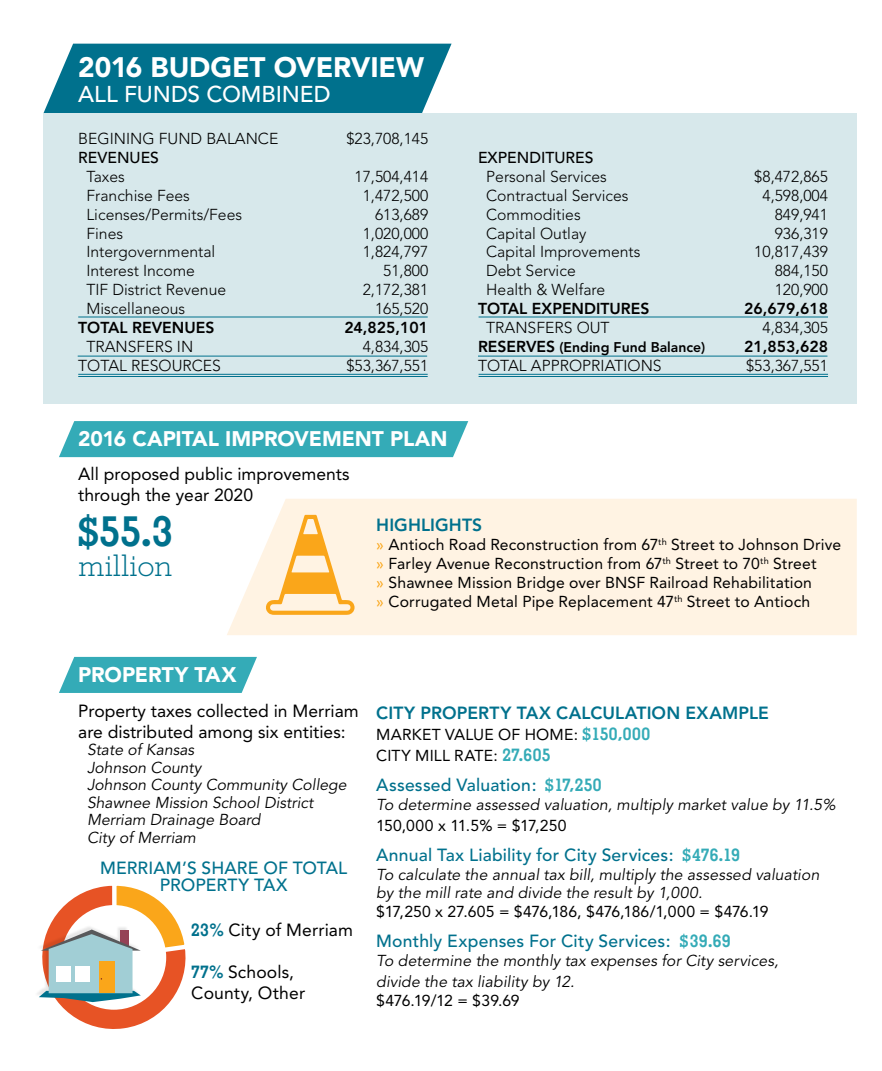
<style>
.page{position:relative;width:882px;height:1071px;background:#fff}
.page>*{position:absolute;margin:0;border:0;box-sizing:border-box;transform-origin:0 0}
.t1{font:700 42px "Memphis";color:#00718d}
.t2{font:300 29.75px "Memphis";color:#00718d}
.t3{font:900 28px "Avenir";letter-spacing:-.005em;color:#fff}
.t4{font:500 22.75px "Avenir";letter-spacing:-.005em;color:#fff}
.t5{font:900 21px "Avenir";letter-spacing:-.005em;color:#fff}
.t6{font:17.5px/21px "Avenir";color:#000}
.t7{font:500 17.5px/17.5px "Avenir";letter-spacing:.01em;color:#00718d;text-align:center}
.t8{font:800 17.5px "Avenir";letter-spacing:.005em;color:#00718d}
.t9{font:300 15.75px "Avenir";color:#000}
.t10{font:italic 15.75px/17.5px "Avenir";color:#000}
.t11{font:15.75px/18.9px "Avenir";letter-spacing:.01em;color:#000}
.t12{font:800 15.75px "Avenir";color:#000}
.t13{font:15.75px "Avenir";letter-spacing:-.03em;color:#000}
.t14{font:500 15.75px "Avenir";color:#000}
.t15{font:15.75px "Avenir";letter-spacing:-.04em;color:#000}
.t16{font:800 14px "Avenir";color:#000}
.s1{font-size:15.75px}
.s2{color:#faa61a}
.s3{font-family:"Memphis";font-weight:700;color:#00718d}
.s4{font-family:"Memphis";font-weight:700;font-size:17.5px;color:#34abb7}
.s5{font-family:"Memphis";font-weight:700;color:#34abb7}
</style>
<div class="page">
<svg style="left:59px;top:657px;width:198px;height:36px;background:#43b1bc"></svg>
<div style="left:59px;top:421px;width:409px;height:36px;background:#34abb7"></div>
<svg style="left:44px;top:44px;width:408px;height:69px;background:#127b95"></svg>
<div style="left:44px;top:113px;width:813px;height:290px;background:#d7e8eb"></div>
<div style="left:227px;top:499px;width:630px;height:136px;background:#fff3e3"></div>
<svg style="left:37px;top:885px;width:149px;height:144px"></svg>
<svg style="left:265px;top:515px;width:90px;height:100px;background:#fddca7"></svg>
<hr style="left:78px;top:317px;width:350px;height:1px;background:#00718d">
<hr style="left:479px;top:317px;width:349px;height:1px;background:#00718d">
<hr style="left:78px;top:356px;width:349px;height:1px;background:#00718d">
<hr style="left:478px;top:356px;width:349px;height:1px;background:#00718d">
<hr style="left:78px;top:374px;width:350px;height:1px;background:#00718d">
<hr style="left:78px;top:376px;width:350px;height:1px;background:#00718d">
<hr style="left:479px;top:374px;width:349px;height:1px;background:#00718d">
<hr style="left:479px;top:376px;width:349px;height:1px;background:#00718d">
<h3 class="t3" style="left:78px;top:51px;width:347px">2016 BUDGET OVERVIEW</h3>
<h3 class="t4" style="left:78px;top:81px;width:254px">ALL FUNDS COMBINED</h3>
<p class="t9" style="left:78px;top:129px;width:202px">BEGINING FUND BALANCE</p>
<p class="t9" style="left:346px;top:129px;width:83px">$23,708,145</p>
<p class="t14" style="left:78px;top:148px;width:82px">REVENUES</p>
<p class="t9" style="left:86px;top:167px;width:40px">Taxes</p>
<p class="t9" style="left:355px;top:167px;width:75px">17,504,414</p>
<p class="t9" style="left:86px;top:186px;width:105px">Franchise Fees</p>
<p class="t9" style="left:363px;top:186px;width:67px">1,472,500</p>
<p class="t9" style="left:86px;top:205px;width:157px">Licenses/Permits/Fees</p>
<p class="t9" style="left:375px;top:205px;width:55px">613,689</p>
<p class="t9" style="left:86px;top:224px;width:38px">Fines</p>
<p class="t9" style="left:363px;top:224px;width:67px">1,020,000</p>
<p class="t9" style="left:86px;top:243px;width:130px">Intergovernmental</p>
<p class="t9" style="left:363px;top:243px;width:67px">1,824,797</p>
<p class="t9" style="left:86px;top:262px;width:110px">Interest Income</p>
<p class="t9" style="left:383px;top:262px;width:47px">51,800</p>
<p class="t9" style="left:86px;top:281px;width:141px">TIF District Revenue</p>
<p class="t9" style="left:363px;top:281px;width:67px">2,172,381</p>
<p class="t9" style="left:86px;top:299px;width:100px">Miscellaneous</p>
<p class="t9" style="left:375px;top:299px;width:55px">165,520</p>
<p class="t12" style="left:78px;top:318px;width:138px">TOTAL REVENUES</p>
<p class="t12" style="left:344px;top:318px;width:85px">24,825,101</p>
<p class="t9" style="left:86px;top:337px;width:108px">TRANSFERS IN</p>
<p class="t9" style="left:363px;top:337px;width:67px">4,834,305</p>
<p class="t9" style="left:78px;top:356px;width:144px">TOTAL RESOURCES</p>
<p class="t9" style="left:346px;top:356px;width:83px">$53,367,551</p>
<h3 class="t5" style="left:78px;top:426px;width:371px">2016 CAPITAL IMPROVEMENT PLAN</h3>
<p class="t6" style="left:78px;top:463px;width:273px">All proposed public improvements through the year 2020</p>
<p class="t14" style="left:478px;top:148px;width:117px">EXPENDITURES</p>
<p class="t9" style="left:486px;top:167px;width:122px">Personal Services</p>
<p class="t9" style="left:754px;top:167px;width:75px">$8,472,865</p>
<p class="t9" style="left:486px;top:186px;width:144px">Contractual Services</p>
<p class="t9" style="left:762px;top:186px;width:67px">4,598,004</p>
<p class="t9" style="left:486px;top:205px;width:96px">Commodities</p>
<p class="t9" style="left:775px;top:205px;width:55px">849,941</p>
<p class="t9" style="left:486px;top:224px;width:102px">Capital Outlay</p>
<p class="t9" style="left:775px;top:224px;width:55px">936,319</p>
<p class="t9" style="left:486px;top:243px;width:156px">Capital Improvements</p>
<p class="t9" style="left:754px;top:243px;width:75px">10,817,439</p>
<p class="t9" style="left:486px;top:262px;width:91px">Debt Service</p>
<p class="t9" style="left:775px;top:262px;width:55px">884,150</p>
<p class="t9" style="left:486px;top:281px;width:121px">Health &amp; Welfare</p>
<p class="t9" style="left:775px;top:281px;width:55px">120,900</p>
<p class="t12" style="left:478px;top:299px;width:173px">TOTAL EXPENDITURES</p>
<p class="t12" style="left:744px;top:299px;width:85px">26,679,618</p>
<p class="t9" style="left:486px;top:318px;width:125px">TRANSFERS OUT</p>
<p class="t9" style="left:762px;top:318px;width:67px">4,834,305</p>
<p class="t16" style="left:478px;top:339px;width:229px"><span class="s1">RESERVES</span> (Ending Fund Balance)</p>
<p class="t12" style="left:744px;top:337px;width:85px">21,853,628</p>
<p class="t9" style="left:478px;top:356px;width:185px">TOTAL APPROPRIATIONS</p>
<p class="t9" style="left:746px;top:356px;width:83px">$53,367,551</p>
<h1 class="t1" style="left:78px;top:505px;width:96px">$55.3</h1>
<h2 class="t2" style="left:78px;top:547px;width:96px">million</h2>
<p class="t8" style="left:376px;top:515px;width:108px">HIGHLIGHTS</p>
<p class="t11" style="left:376px;top:535px;width:467px"><span class="s2">»</span> Antioch Road Reconstruction from 67<sup>th</sup> Street to Johnson Drive <span class="s2">»</span> Farley Avenue Reconstruction from 67<sup>th</sup> Street to 70<sup>th</sup> Street<br><span class="s2">»</span> Shawnee Mission Bridge over BNSF Railroad Rehabilitation<br><span class="s2">»</span> Corrugated Metal Pipe Replacement 47<sup>th</sup> Street to Antioch</p>
<h3 class="t5" style="left:78px;top:662px;width:160px">PROPERTY TAX</h3>
<p class="t6" style="left:78px;top:700px;width:282px">Property taxes collected in Merriam are distributed among six entities:</p>
<p class="t10" style="left:87px;top:741px;width:261px">State of Kansas<br>Johnson County<br>Johnson County Community College<br>Shawnee Mission School District<br>Merriam Drainage Board<br>City of Merriam</p>
<p class="t7" style="left:100px;top:859px;width:249px">MERRIAM’S SHARE OF TOTAL<br>PROPERTY TAX</p>
<p class="t6" style="left:191px;top:919px;width:163px"><span class="s3">23%</span> City of Merriam</p>
<p class="t6" style="left:191px;top:961px;width:115px"><span class="s3">77%</span> Schools,<br>County, Other</p>
<p class="t8" style="left:376px;top:703px;width:394px">CITY PROPERTY TAX CALCULATION EXAMPLE</p>
<p class="t11" style="left:376px;top:724px;width:276px;line-height:21px">MARKET VALUE OF HOME: <span class="s4">$150,000<br></span>CITY MILL RATE: <span class="s4">27.605</span></p>
<p class="t7" style="left:376px;top:777px;width:227px">Assessed Valuation: <span class="s5">$17,250</span></p>
<p class="t10" style="left:376px;top:796px;width:461px">To determine assessed valuation, multiply market value by 11.5%</p>
<p class="t11" style="left:376px;top:816px;width:192px">150,000 x 11.5% = $17,250</p>
<p class="t7" style="left:376px;top:846px;width:365px">Annual Tax Liability for City Services: <span class="s5">$476.19</span></p>
<p class="t10" style="left:376px;top:865px;width:445px;line-height:18.9px">To calculate the annual tax bill, multiply the assessed valuation by the mill rate and divide the result by 1,000.</p>
<p class="t13" style="left:376px;top:903px;width:394px">$17,250 x 27.605 = $476,186, $476,186/1,000 = $476.19</p>
<p class="t7" style="left:376px;top:933px;width:356px">Monthly Expenses For City Services: <span class="s5">$39.69</span></p>
<p class="t10" style="left:376px;top:950px;width:404px;line-height:21px">To determine the monthly tax expenses for City services, divide the tax liability by 12.</p>
<p class="t15" style="left:376px;top:991px;width:145px">$476.19/12 = $39.69</p>
</div>
